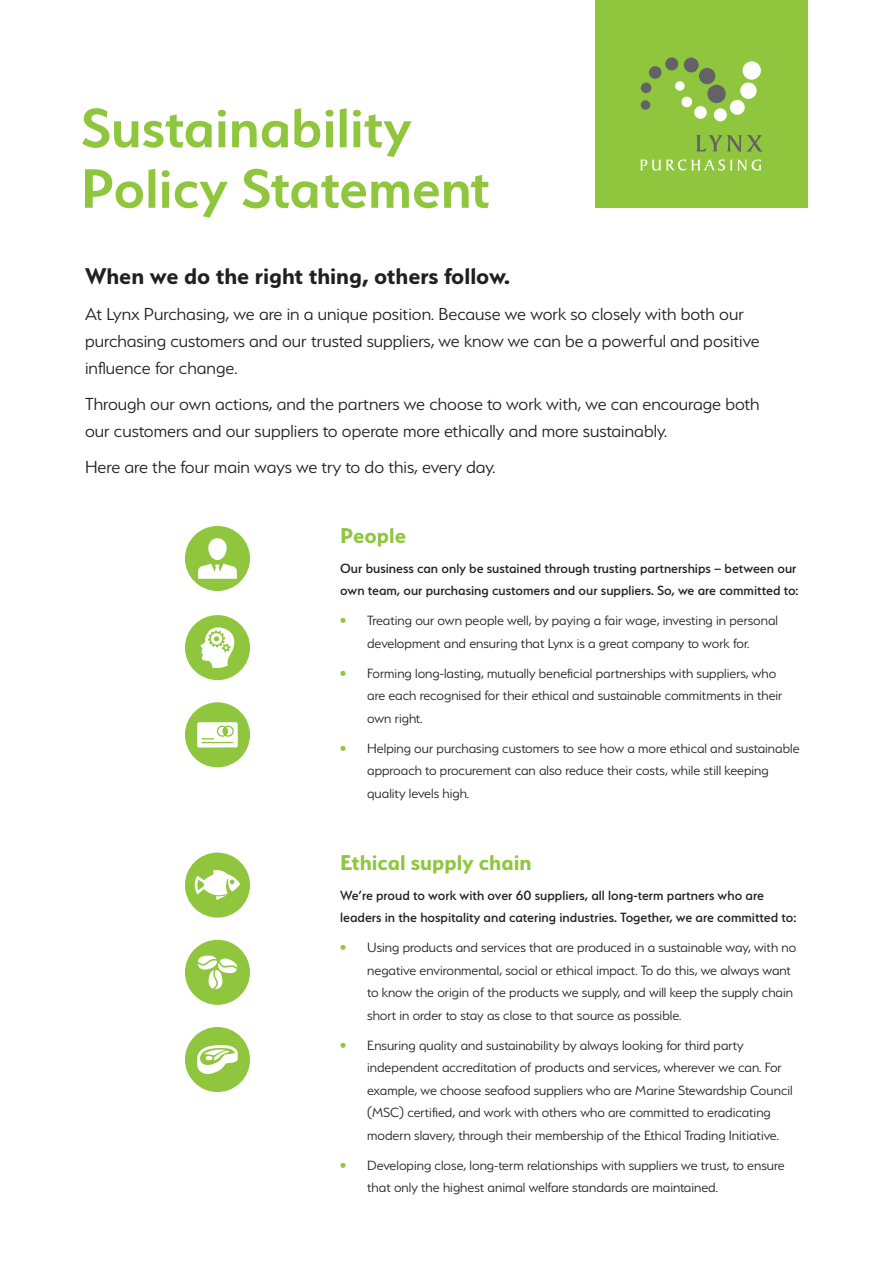
<style>
.page{position:relative;width:893px;height:1263px;background:#fff}
.page>*{position:absolute;margin:0;border:0;box-sizing:border-box;transform-origin:0 0}
.t1{font:600 62.1px/60.4px "Serenity";color:#8fc63e}
.t2{font:700 25.5px "Serenity";color:#231f20}
.t3{font:700 24px "Serenity";color:#8fc63e}
.t4{font:300 19.5px/27px "Serenity";color:#231f20}
.t5{font:300 15px/22.5px "Serenity";color:#231f20}
.t6{font:500 15px/22.5px "Serenity";color:#231f20}
.s1{color:#8fc63e}
</style>
<div class="page">
<div style="left:185px;top:852px;width:65px;height:66px;background:#8fc63e;border-radius:50%"></div>
<div style="left:185px;top:940px;width:65px;height:65px;background:#8fc63e;border-radius:50%"></div>
<div style="left:185px;top:1027px;width:65px;height:65px;background:#8fc63e;border-radius:50%"></div>
<div style="left:595px;top:0;width:213px;height:208px;background:#8fc63e"></div>
<div style="left:641px;top:100px;width:9px;height:10px;background:#636366;border-radius:50%"></div>
<div style="left:675px;top:81px;width:10px;height:10px;background:#fff;border-radius:50%"></div>
<div style="left:641px;top:83px;width:10px;height:10px;background:#636366;border-radius:50%"></div>
<div style="left:681px;top:97px;width:11px;height:10px;background:#fff;border-radius:50%"></div>
<div style="left:649px;top:66px;width:12px;height:13px;background:#636366;border-radius:50%"></div>
<div style="left:694px;top:106px;width:13px;height:13px;background:#fff;border-radius:50%"></div>
<div style="left:665px;top:57px;width:13px;height:13px;background:#636366;border-radius:50%"></div>
<div style="left:714px;top:108px;width:13px;height:13px;background:#fff;border-radius:50%"></div>
<div style="left:684px;top:58px;width:15px;height:14px;background:#636366;border-radius:50%"></div>
<div style="left:730px;top:100px;width:15px;height:15px;background:#fff;border-radius:50%"></div>
<div style="left:699px;top:68px;width:16px;height:16px;background:#636366;border-radius:50%"></div>
<div style="left:740px;top:82px;width:17px;height:17px;background:#fff;border-radius:50%"></div>
<div style="left:707px;top:85px;width:19px;height:18px;background:#636366;border-radius:50%"></div>
<div style="left:743px;top:61px;width:18px;height:19px;background:#fff;border-radius:50%"></div>
<svg style="left:696px;top:135px;width:67px;height:17px"></svg>
<svg style="left:640px;top:160px;width:121px;height:11px"></svg>
<div style="left:185px;top:615px;width:65px;height:65px;background:#8fc63e;border-radius:50%"></div>
<svg style="left:200px;top:627px;width:35px;height:41px"></svg>
<svg style="left:197px;top:1045px;width:41px;height:29px"></svg>
<svg style="left:195px;top:870px;width:45px;height:30px"></svg>
<svg style="left:198px;top:955px;width:39px;height:34px"></svg>
<div style="left:185px;top:702px;width:65px;height:65px;background:#8fc63e;border-radius:50%"></div>
<svg style="left:197px;top:722px;width:41px;height:25px"></svg>
<div style="left:185px;top:526px;width:65px;height:65px;background:#8fc63e;border-radius:50%"></div>
<svg style="left:198px;top:538px;width:39px;height:41px"></svg>
<h1 class="t1" style="left:81px;top:97px;width:411px">Sustainability<br>Policy Statement</h1>
<h2 class="t2" style="left:85px;top:262px;width:426px">When we do the right thing, others follow.</h2>
<h3 class="t4" style="left:85px;top:300px;width:676px">At Lynx Purchasing, we are in a unique position. Because we work so closely with both our purchasing customers and our trusted suppliers, we know we can be a powerful and positive influence for change.</h3>
<h3 class="t4" style="left:85px;top:390px;width:676px">Through our own actions, and the partners we choose to work with, we can encourage both our customers and our suppliers to operate more ethically and more sustainably.</h3>
<h3 class="t4" style="left:85px;top:453px;width:412px">Here are the four main ways we try to do this, every day.</h3>
<h3 class="t3" style="left:340px;top:522px;width:67px">People</h3>
<p class="t6" style="left:340px;top:557px;width:460px">Our business can only be sustained through trusting partnerships – between our own team, our purchasing customers and our suppliers. So, we are committed to:</p>
<p class="t5" style="left:340px;top:609px;width:439px;text-align:center"><span class="s1">•</span> Treating our own people well, by paying a fair wage, investing in personal development and ensuring that Lynx is a great company to work for.</p>
<p class="t5" style="left:367px;top:662px;width:417px;text-indent:-27px"><span class="s1">•</span> Forming long-lasting, mutually beneficial partnerships with suppliers, who are each recognised for their ethical and sustainable commitments in their own right.</p>
<p class="t5" style="left:367px;top:737px;width:434px;text-indent:-27px"><span class="s1">•</span> Helping our purchasing customers to see how a more ethical and sustainable approach to procurement can also reduce their costs, while still keeping quality levels high.</p>
<h3 class="t3" style="left:340px;top:849px;width:193px">Ethical supply chain</h3>
<p class="t6" style="left:340px;top:884px;width:458px">We’re proud to work with over 60 suppliers, all long-term partners who are leaders in the hospitality and catering industries. Together, we are committed to:</p>
<p class="t5" style="left:367px;top:936px;width:431px;text-indent:-27px"><span class="s1">•</span> Using products and services that are produced in a sustainable way, with no negative environmental, social or ethical impact. To do this, we always want to know the origin of the products we supply, and will keep the supply chain short in order to stay as close to that source as possible.</p>
<p class="t5" style="left:367px;top:1034px;width:427px;text-indent:-27px"><span class="s1">•</span> Ensuring quality and sustainability by always looking for third party independent accreditation of products and services, wherever we can. For example, we choose seafood suppliers who are Marine Stewardship Council (MSC) certified, and work with others who are committed to eradicating modern slavery, through their membership of the Ethical Trading Initiative.</p>
<p class="t5" style="left:367px;top:1154px;width:419px;text-indent:-27px"><span class="s1">•</span> Developing close, long-term relationships with suppliers we trust, to ensure that only the highest animal welfare standards are maintained.</p>
</div>
